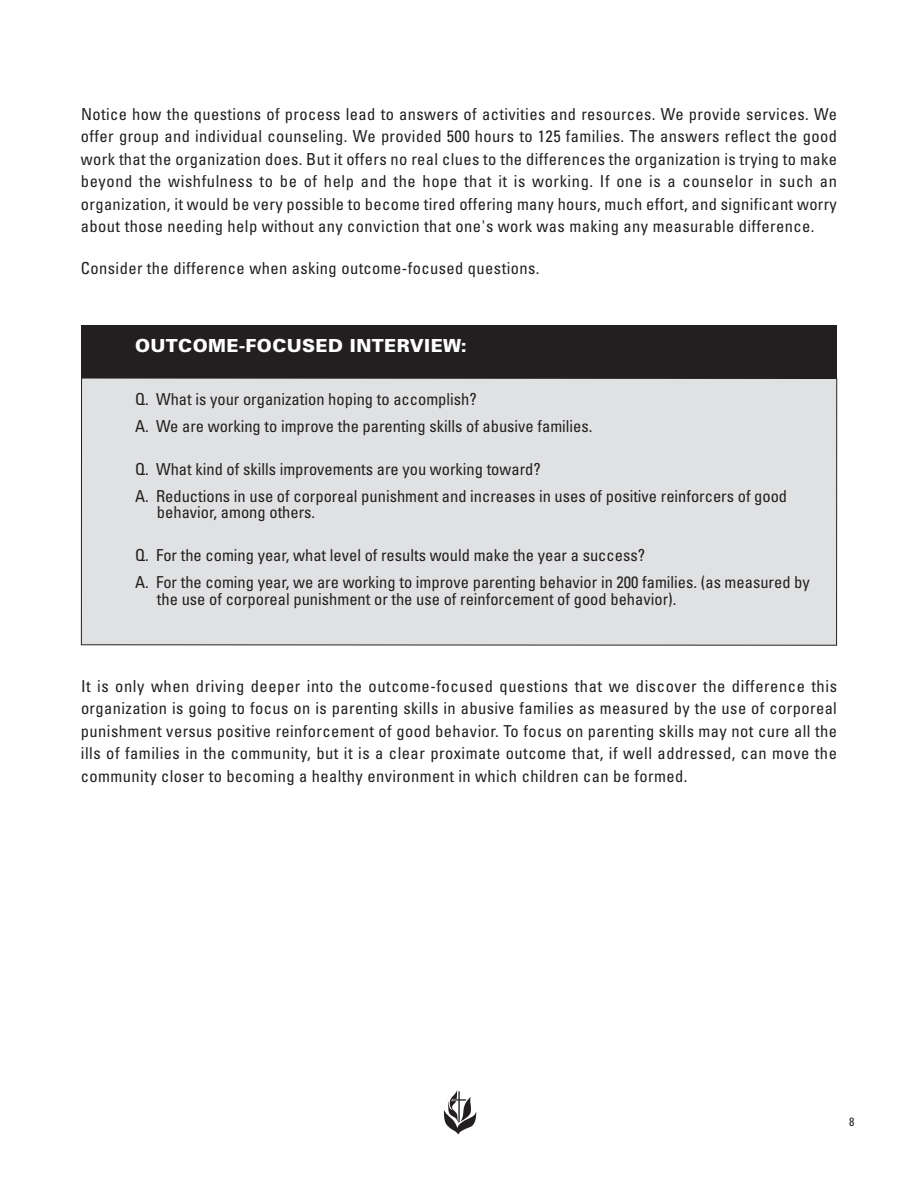
<style>
.page{position:relative;width:918px;height:1188px;background:#fff}
.page>*{position:absolute;margin:0;border:0;box-sizing:border-box;transform-origin:0 0}
.t1{font:900 18px "Univers";letter-spacing:.025em;color:#fff}
.t2{font:condensed 16.5px/22.5px "Univers";color:#231f20}
.t3{font:condensed 16.5px "Univers";letter-spacing:.025em;color:#231f20}
.t4{font:condensed 12px "Univers";color:#231f20}
</style>
<div class="page">
<div style="left:81px;top:326px;width:756px;height:52px;background:#231f20"></div>
<svg style="left:444px;top:1090px;width:32px;height:45px"></svg>
<div style="left:81px;top:378px;width:756px;height:268px;background:#e0e1e3"></div>
<p class="t2" style="left:81px;top:104px;width:758px;text-align:justify">Notice how the questions of process lead to answers of activities and resources. We provide services. We offer group and individual counseling. We provided 500 hours to 125 families. The answers reflect the good work that the organization does. But it offers no real clues to the differences the organization is trying to make beyond the wishfulness to be of help and the hope that it is working. If one is a counselor in such an organization, it would be very possible to become tired offering many hours, much effort, and significant worry about those needing help without any conviction that one's work was making any measurable difference.</p>
<p class="t3" style="left:81px;top:262px;width:460px">Consider the difference when asking outcome-focused questions.</p>
<p class="t1" style="left:135px;top:339px;width:333px">OUTCOME-FOCUSED INTERVIEW:</p>
<p class="t2" style="left:135px;top:388px;width:459px;line-height:26.7px">Q. What is your organization hoping to accomplish?<br>A. We are working to improve the parenting skills of abusive families.</p>
<p class="t2" style="left:135px;top:457px;width:654px;line-height:26.7px">Q. What kind of skills improvements are you working toward?<br>A. Reductions in use of corporeal punishment and increases in uses of positive reinforcers of good</p>
<p class="t2" style="left:157px;top:503px;width:160px">behavior, among others.</p>
<p class="t2" style="left:135px;top:544px;width:676px;line-height:26.7px">Q. For the coming year, what level of results would make the year a success?<br>A. For the coming year, we are working to improve parenting behavior in 200 families. (as measured by</p>
<p class="t2" style="left:157px;top:589px;width:521px">the use of corporeal punishment or the use of reinforcement of good behavior).</p>
<p class="t2" style="left:81px;top:676px;width:758px;text-align:justify">It is only when driving deeper into the outcome-focused questions that we discover the difference this organization is going to focus on is parenting skills in abusive families as measured by the use of corporeal punishment versus positive reinforcement of good behavior. To focus on parenting skills may not cure all the ills of families in the community, but it is a clear proximate outcome that, if well addressed, can move the community closer to becoming a healthy environment in which children can be formed.</p>
<p class="t4" style="left:849px;top:1117px;width:7px">8</p>
</div>
